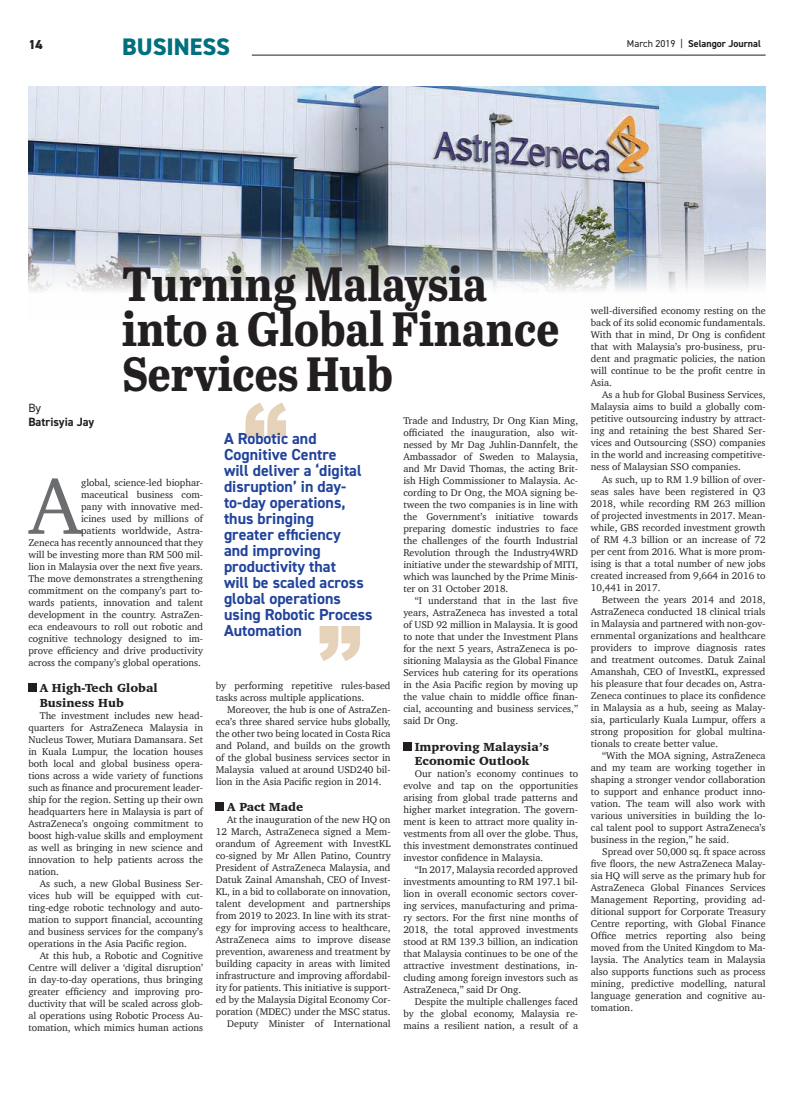
<style>
.page{position:relative;width:794px;height:1100px;background:#fff}
.page>*{position:absolute;margin:0;border:0;box-sizing:border-box;transform-origin:0 0}
.t1{font:81.5px "Charter";color:#6c6d70}
.t2{font:700 48px/45px "Abril Titling Semi Cnd";color:#231f20}
.t3{font:800 24px "DIN2014";color:#01707e}
.t4{font:700 16px/16px "DIN2014";color:#21439b}
.t5{font:800 13px "DIN2014";color:#231f20}
.t6{font:900 12px/14.4px "Charter";color:#231f20}
.t7{font:700 12px "DIN2014";color:#231f20}
.t8{font:12px "DIN2014";color:#231f20}
.t9{font:10px/12px "Charter";color:#231f20;text-align:justify}
.t10{font:700 10px "DIN2014";color:#231f20}
.s1{font-weight:400}
</style>
<div class="page">
<img style="left:28px;top:86px;width:737px;height:205px">
<svg style="left:245px;top:403px;width:41px;height:35px"></svg>
<svg style="left:320px;top:626px;width:40px;height:35px"></svg>
<div style="left:28px;top:684px;width:8px;height:8px;background:#231f20"></div>
<div style="left:403px;top:743px;width:8px;height:8px;background:#231f20"></div>
<div style="left:216px;top:803px;width:8px;height:8px;background:#231f20"></div>
<hr style="left:252px;top:55px;width:513px;height:1px;background:#231f20">
<h3 class="t5" style="left:28px;top:36px;width:16px">14</h3>
<h3 class="t3" style="left:122px;top:31px;width:109px">BUSINESS</h3>
<p class="t10" style="left:627px;top:37px;width:135px"><span class="s1">March 2019 |</span> Selangor Journal</p>
<h2 class="t2" style="left:122px;top:259px;width:439px">Turning Malaysia into a Global Finance<br>Services Hub</h2>
<p class="t8" style="left:28px;top:400px;width:14px">By</p>
<p class="t7" style="left:28px;top:414px;width:67px">Batrisyia Jay</p>
<h1 class="t1" style="left:29px;top:436px;width:54px">A</h1>
<p class="t9" style="left:28px;top:476px;width:176px;text-align:right">global, science-led biophar-<br>maceutical business com-<br>pany with innovative med-<br>icines used by millions of<br>patients worldwide, Astra-<br>Zeneca has recently announced that they will be investing more than RM 500 mil&shy;lion in Malaysia over the next five years.<br>The move demonstrates a strengthening commitment on the company’s part to&shy;wards patients, innovation and talent development in the country. AstraZen&shy;eca endeavours to roll out robotic and cognitive technology designed to im&shy;prove efficiency and drive productivity across the company’s global operations.</p>
<p class="t6" style="left:40px;top:681px;width:119px">A High-Tech Global<br>Business Hub</p>
<p class="t9" style="left:28px;top:709px;width:176px;text-indent:11px">The investment includes new head&shy;quarters for AstraZeneca Malaysia in Nucleus Tower, Mutiara Damansara. Set in Kuala Lumpur, the location houses both local and global business opera&shy;tions across a wide variety of functions such as finance and procurement leader&shy;ship for the region. Setting up their own headquarters here in Malaysia is part of AstraZeneca’s ongoing commitment to boost high-value skills and employment as well as bringing in new science and innovation to help patients across the nation.</p>
<p class="t9" style="left:28px;top:877px;width:176px;text-indent:11px">As such, a new Global Business Ser&shy;vices hub will be equipped with cut&shy;ting-edge robotic technology and auto&shy;mation to support financial, accounting and business services for the company’s operations in the Asia Pacific region.</p>
<p class="t9" style="left:28px;top:949px;width:176px;text-indent:11px">At this hub, a Robotic and Cognitive Centre will deliver a ‘digital disruption’ in day-to-day operations, thus bringing greater efficiency and improving pro&shy;ductivity that will be scaled across glob&shy;al operations using Robotic Process Au&shy;tomation, which mimics human actions</p>
<p class="t4" style="left:224px;top:430px;width:150px">A Robotic and<br>Cognitive Centre<br>will deliver a ‘digital disruption’ in day&shy;to-day operations, thus bringing<br>greater efficiency<br>and improving productivity that<br>will be scaled across global operations using Robotic Process<br>Automation</p>
<p class="t9" style="left:216px;top:679px;width:176px">by performing repetitive rules-based tasks across multiple applications.</p>
<p class="t9" style="left:216px;top:703px;width:176px;text-indent:11px">Moreover, the hub is one of AstraZen&shy;eca’s three shared service hubs globally, the other two being located in Costa Rica and Poland, and builds on the growth of the global business services sector in Malaysia valued at around USD240 bil&shy;lion in the Asia Pacific region in 2014.</p>
<p class="t6" style="left:227px;top:800px;width:78px">A Pact Made</p>
<p class="t9" style="left:216px;top:814px;width:176px;text-align:right">At the inauguration of the new HQ on 12 March, AstraZeneca signed a Mem&shy;orandum of Agreement with InvestKL co-signed by Mr Allen Patino, Country President of AstraZeneca Malaysia, and Datuk Zainal Amanshah, CEO of Invest-KL, in a bid to collaborate on innovation, talent development and partnerships from 2019 to 2023. In line with its strat&shy;egy for improving access to healthcare, AstraZeneca aims to improve disease prevention, awareness and treatment by building capacity in areas with limited infrastructure and improving affordabil&shy;ity for patients. This initiative is support&shy;ed by the Malaysia Digital Economy Cor&shy;poration (MDEC) under the MSC status.<br>Deputy Minister of International</p>
<p class="t9" style="left:403px;top:415px;width:176px">Trade and Industry, Dr Ong Kian Ming, officiated the inauguration, also wit&shy;nessed by Mr Dag Juhlin-Dannfelt, the Ambassador of Sweden to Malaysia, and Mr David Thomas, the acting Brit&shy;ish High Commissioner to Malaysia. Ac&shy;cording to Dr Ong, the MOA signing be&shy;tween the two companies is in line with the Government’s initiative towards preparing domestic industries to face the challenges of the fourth Industrial Revolution through the Industry4WRD initiative under the stewardship of MITI, which was launched by the Prime Minis&shy;ter on 31 October 2018.</p>
<p class="t9" style="left:403px;top:595px;width:176px;text-indent:11px">“I understand that in the last five years, AstraZeneca has invested a total of USD 92 million in Malaysia. It is good to note that under the Investment Plans for the next 5 years, AstraZeneca is po&shy;sitioning Malaysia as the Global Finance Services hub catering for its operations in the Asia Pacific region by moving up the value chain to middle office finan&shy;cial, accounting and business services,” said Dr Ong.</p>
<p class="t6" style="left:415px;top:739px;width:136px">Improving Malaysia’s<br>Economic Outlook</p>
<p class="t9" style="left:403px;top:767px;width:176px;text-indent:11px">Our nation’s economy continues to evolve and tap on the opportunities arising from global trade patterns and higher market integration. The govern&shy;ment is keen to attract more quality in&shy;vestments from all over the globe. Thus, this investment demonstrates continued investor confidence in Malaysia.</p>
<p class="t9" style="left:403px;top:863px;width:176px;text-indent:11px">“In 2017, Malaysia recorded approved investments amounting to RM 197.1 bil&shy;lion in overall economic sectors cover&shy;ing services, manufacturing and prima&shy;ry sectors. For the first nine months of 2018, the total approved investments stood at RM 139.3 billion, an indication that Malaysia continues to be one of the attractive investment destinations, in&shy;cluding among foreign investors such as AstraZeneca,” said Dr Ong.</p>
<p class="t9" style="left:403px;top:995px;width:176px;text-indent:11px">Despite the multiple challenges faced by the global economy, Malaysia re&shy;mains a resilient nation, a result of a</p>
<p class="t9" style="left:591px;top:305px;width:176px">well-diversified economy resting on the back of its solid economic fundamentals.<br>With that in mind, Dr Ong is confident that with Malaysia’s pro-business, pru&shy;dent and pragmatic policies, the nation will continue to be the profit centre in Asia.</p>
<p class="t9" style="left:591px;top:389px;width:176px;text-indent:11px">As a hub for Global Business Services, Malaysia aims to build a globally com&shy;petitive outsourcing industry by attract&shy;ing and retaining the best Shared Ser&shy;vices and Outsourcing (SSO) companies in the world and increasing competitive&shy;ness of Malaysian SSO companies.</p>
<p class="t9" style="left:591px;top:473px;width:176px;text-indent:11px">As such, up to RM 1.9 billion of over&shy;seas sales have been registered in Q3<br>2018, while recording RM 263 million of projected investments in 2017. Mean&shy;while, GBS recorded investment growth of RM 4.3 billion or an increase of 72 per cent from 2016. What is more prom&shy;ising is that a total number of new jobs created increased from 9,664 in 2016 to 10,441 in 2017.</p>
<p class="t9" style="left:591px;top:593px;width:176px;text-indent:11px">Between the years 2014 and 2018, AstraZeneca conducted 18 clinical trials in Malaysia and partnered with non-gov&shy;ernmental organizations and healthcare providers to improve diagnosis rates and treatment outcomes. Datuk Zainal Amanshah, CEO of InvestKL, expressed his pleasure that four decades on, Astra-Zeneca continues to place its confidence in Malaysia as a hub, seeing as Malay&shy;sia, particularly Kuala Lumpur, offers a strong proposition for global multina&shy;tionals to create better value.</p>
<p class="t9" style="left:591px;top:749px;width:176px;text-indent:11px">“With the MOA signing, AstraZeneca and my team are working together in shaping a stronger vendor collaboration to support and enhance product inno&shy;vation. The team will also work with various universities in building the lo&shy;cal talent pool to support AstraZeneca’s business in the region,” he said.</p>
<p class="t9" style="left:591px;top:845px;width:176px;text-indent:11px">Spread over 50,000 sq. ft space across five floors, the new AstraZeneca Malay&shy;sia HQ will serve as the primary hub for AstraZeneca Global Finances Services Management Reporting, providing ad&shy;ditional support for Corporate Treasury Centre reporting, with Global Finance Office metrics reporting also being moved from the United Kingdom to Ma&shy;laysia. The Analytics team in Malaysia also supports functions such as process mining, predictive modelling, natural language generation and cognitive au&shy;tomation.</p>
</div>
